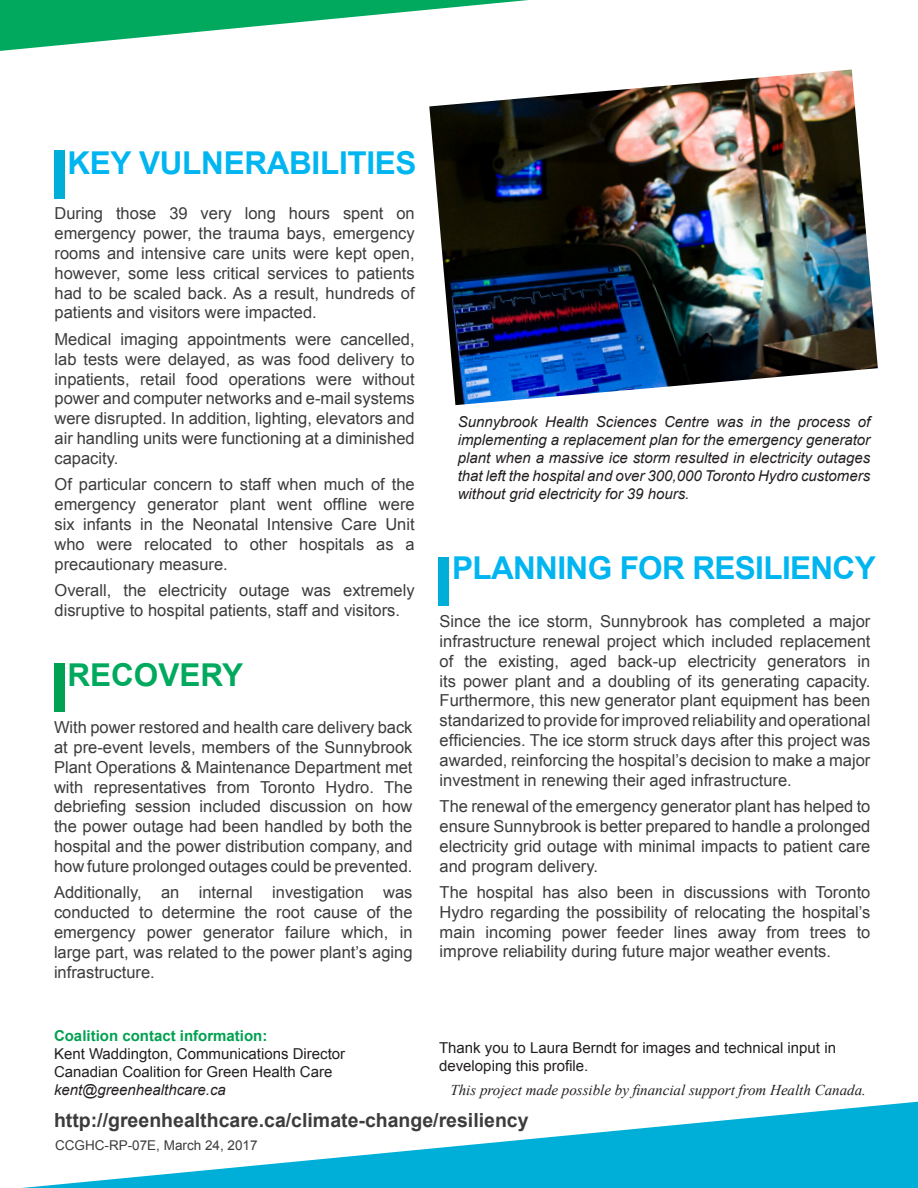
<style>
.page{position:relative;width:918px;height:1188px;background:#fff}
.page>*{position:absolute;margin:0;border:0;box-sizing:border-box;transform-origin:0 0}
.t1{font:700 31.5px "Arial";letter-spacing:-.02em;color:#00b5f0}
.t2{font:700 31.5px "Arial";color:#00a95e}
.t3{font:700 19.5px "Arial";color:#3c3c3d}
.t4{font:16.5px/19.8px "Arial";color:#3c3c3d;text-align:justify}
.t5{font:italic 15px/18px "Arial";color:#231f20;text-align:justify}
.t6{font:15px/18px "Arial";color:#231f20}
.t7{font:italic 15px "Times New Roman";color:#231f20}
.t8{font:700 15px "Arial";color:#00a150}
.t9{font:13.5px "Arial";color:#3c3c3d}
</style>
<div class="page">
<svg style="left:0;top:0;width:528px;height:51px"></svg>
<svg style="left:22px;top:1102px;width:896px;height:86px"></svg>
<div style="left:54px;top:663px;width:11px;height:48px;background:#00a150"></div>
<div style="left:439px;top:557px;width:10px;height:48px;background:#00afd7"></div>
<img style="left:429px;top:69px;width:449px;height:336px">
<div style="left:54px;top:150px;width:11px;height:48px;background:#00afd7"></div>
<p class="t1" style="left:68px;top:142px;width:351px">KEY VULNERABILITIES</p>
<p class="t4" style="left:55px;top:204px;width:362px">During those 39 very long hours spent on emergency power, the trauma bays, emergency rooms and intensive care units were kept open, however, some less critical services to patients had to be scaled back. As a result, hundreds of patients and visitors were impacted.</p>
<p class="t4" style="left:55px;top:330px;width:362px">Medical imaging appointments were cancelled, lab tests were delayed, as was food delivery to inpatients, retail food operations were without power and computer networks and e-mail systems were disrupted. In addition, lighting, elevators and air handling units were functioning at a diminished capacity.</p>
<p class="t4" style="left:55px;top:475px;width:362px">Of particular concern to staff when much of the emergency generator plant went offline were six infants in the Neonatal Intensive Care Unit who were relocated to other hospitals as a precautionary measure.</p>
<p class="t4" style="left:55px;top:581px;width:362px">Overall, the electricity outage was extremely disruptive to hospital patients, staff and visitors.</p>
<p class="t2" style="left:68px;top:654px;width:177px">RECOVERY</p>
<p class="t4" style="left:54px;top:718px;width:360px">With power restored and health care delivery back at pre-event levels, members of the Sunnybrook Plant Operations &amp; Maintenance Department met with representatives from Toronto Hydro. The debriefing session included discussion on how the power outage had been handled by both the hospital and the power distribution company, and how future prolonged outages could be prevented.</p>
<p class="t4" style="left:54px;top:883px;width:360px">Additionally, an internal investigation was conducted to determine the root cause of the emergency power generator failure which, in large part, was related to the power plant’s aging infrastructure.</p>
<p class="t5" style="left:458px;top:413px;width:414px">Sunnybrook Health Sciences Centre was in the process of implementing a replacement plan for the emergency generator plant when a massive ice storm resulted in electricity outages that left the hospital and over 300,000 Toronto Hydro customers without grid electricity for 39 hours.</p>
<p class="t1" style="left:452px;top:547px;width:425px">PLANNING FOR RESILIENCY</p>
<p class="t4" style="left:440px;top:612px;width:432px">Since the ice storm, Sunnybrook has completed a major infrastructure renewal project which included replacement of the existing, aged back-up electricity generators in its power plant and a doubling of its generating capacity.<br>Furthermore, this new generator plant equipment has been standarized to provide for improved reliability and operational efficiencies. The ice storm struck days after this project was awarded, reinforcing the hospital’s decision to make a major investment in renewing their aged infrastructure.</p>
<p class="t4" style="left:440px;top:797px;width:432px">The renewal of the emergency generator plant has helped to ensure Sunnybrook is better prepared to handle a prolonged electricity grid outage with minimal impacts to patient care and program delivery.</p>
<p class="t4" style="left:440px;top:883px;width:432px">The hospital has also been in discussions with Toronto Hydro regarding the possibility of relocating the hospital’s main incoming power feeder lines away from trees to improve reliability during future major weather events.</p>
<p class="t8" style="left:54px;top:1026px;width:215px">Coalition contact information:</p>
<p class="t6" style="left:54px;top:1045px;width:293px">Kent Waddington, Communications Director</p>
<p class="t6" style="left:54px;top:1063px;width:280px">Canadian Coalition for Green Health Care</p>
<p class="t5" style="left:54px;top:1081px;width:173px">kent@greenhealthcare.ca</p>
<p class="t6" style="left:439px;top:1039px;width:398px">Thank you to Laura Berndt for images and technical input in developing this profile.</p>
<p class="t7" style="left:450px;top:1079px;width:417px">This project made possible by financial support from Health Canada.</p>
<p class="t3" style="left:54px;top:1107px;width:476px">http://greenhealthcare.ca/climate-change/resiliency</p>
<p class="t9" style="left:55px;top:1137px;width:204px">CCGHC-RP-07E, March 24, 2017</p>
</div>
